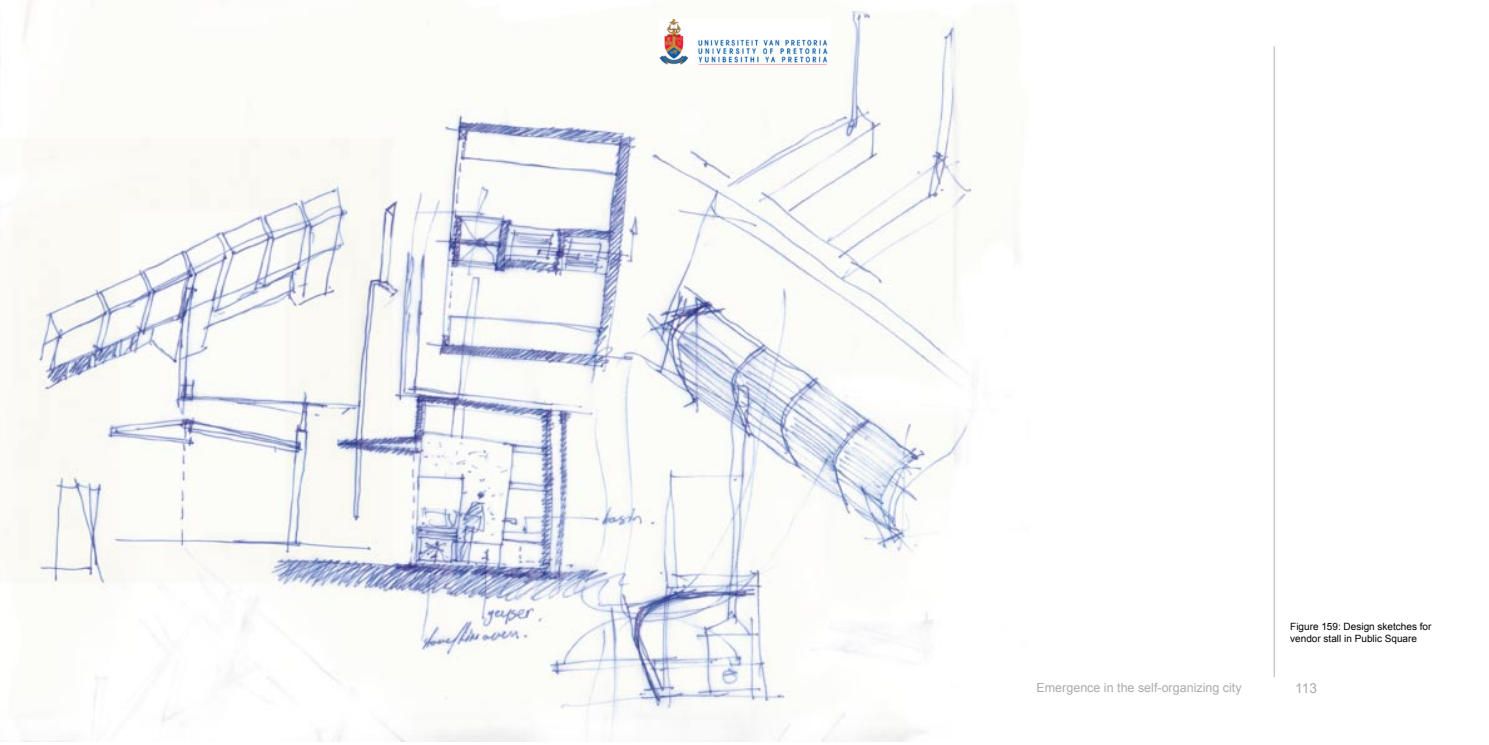
<style>
.page{position:relative;width:1489px;height:745px;background:#fff}
.page>*{position:absolute;margin:0;border:0;box-sizing:border-box;transform-origin:0 0}
.t1{font:13.75px "Arial";color:#ababab}
.t2{font:12.5px "Arial";color:#ababab}
.t3{font:10px/12px "Arial";color:#000}
</style>
<div class="page">
<svg style="left:1273px;top:46px;width:1px;height:630px"></svg>
<img style="left:7px;top:0;width:966px;height:740px">
<img style="left:659px;top:19px;width:171px;height:46px">
<p class="t3" style="left:1290px;top:620px;width:143px">Figure 159: Design sketches for vendor stall in Public Square</p>
<p class="t2" style="left:1036px;top:679px;width:206px">Emergence in the self-organizing city</p>
<h1 class="t1" style="left:1294px;top:678px;width:23px">113</h1>
</div>
